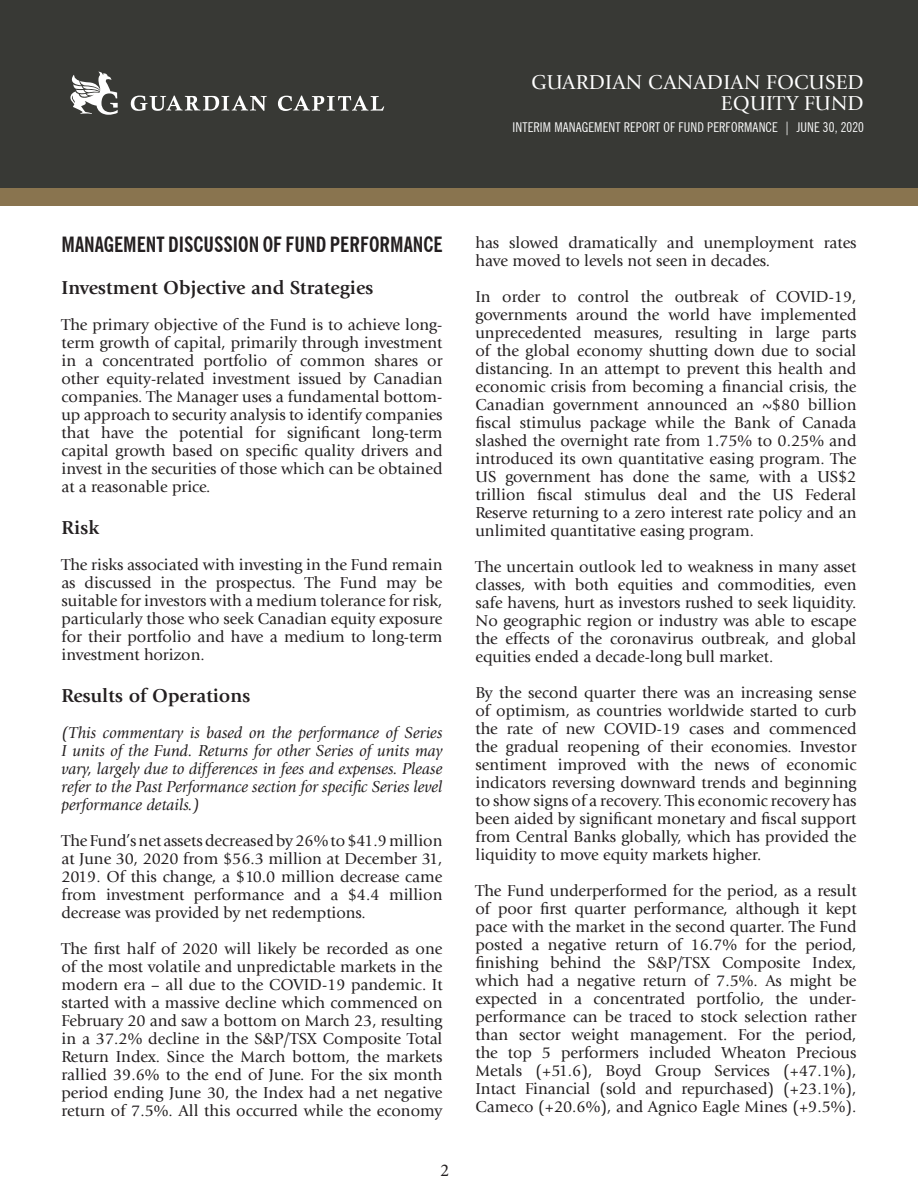
<style>
.page{position:relative;width:918px;height:1188px;background:#fff}
.page>*{position:absolute;margin:0;border:0;box-sizing:border-box;transform-origin:0 0}
.t1{font:700 condensed 21px "News Gothic BT";color:#231f20}
.t2{font:21px "Giovanni Std";letter-spacing:.01em;color:#fff}
.t3{font:700 19.5px "Giovanni Std";color:#231f20}
.t4{font:18px "Minion Pro";color:#231f20}
.t5{font:16.5px/18px "Giovanni Std";color:#231f20;text-align:justify}
.t6{font:italic 16.5px/18px "Giovanni Std";color:#231f20;text-align:justify}
.t7{font:condensed 13.5px "News Gothic BT";letter-spacing:.01em;color:#fff}
</style>
<div class="page">
<div style="left:0;top:0;width:918px;height:189px;background:#383935"></div>
<div style="left:0;top:188px;width:918px;height:17px;background:#89744f"></div>
<svg style="left:70px;top:71px;width:48px;height:44px"></svg>
<svg style="left:131px;top:96px;width:136px;height:15px"></svg>
<svg style="left:278px;top:96px;width:106px;height:15px"></svg>
<p class="t2" style="left:531px;top:70px;width:334px">GUARDIAN CANADIAN FOCUSED</p>
<p class="t2" style="left:721px;top:91px;width:145px">EQUITY FUND</p>
<p class="t7" style="left:512px;top:119px;width:353px">INTERIM MANAGEMENT REPORT OF FUND PERFORMANCE | JUNE 30, 2020</p>
<p class="t1" style="left:62px;top:232px;width:383px">MANAGEMENT DISCUSSION OF FUND PERFORMANCE</p>
<p class="t3" style="left:62px;top:277px;width:313px">Investment Objective and Strategies</p>
<p class="t5" style="left:62px;top:316px;width:383px">The primary objective of the Fund is to achieve long&shy;term growth of capital, primarily through investment in a concentrated portfolio of common shares or other equity-related investment issued by Canadian companies. The Manager uses a fundamental bottom&shy;up approach to security analysis to identify companies that have the potential for significant long-term capital growth based on specific quality drivers and invest in the securities of those which can be obtained at a reasonable price.</p>
<p class="t3" style="left:62px;top:517px;width:39px">Risk</p>
<p class="t5" style="left:62px;top:556px;width:382px">The risks associated with investing in the Fund remain as discussed in the prospectus. The Fund may be suitable for investors with a medium tolerance for risk, particularly those who seek Canadian equity exposure for their portfolio and have a medium to long-term investment horizon.</p>
<p class="t3" style="left:62px;top:685px;width:190px">Results of Operations</p>
<p class="t6" style="left:62px;top:724px;width:383px">(This commentary is based on the performance of Series I units of the Fund. Returns for other Series of units may vary, largely due to differences in fees and expenses. Please refer to the Past Performance section for specific Series level performance details.)</p>
<p class="t5" style="left:62px;top:832px;width:383px">The Fund’s net assets decreased by 26% to $41.9 million at June 30, 2020 from $56.3 million at December 31, 2019. Of this change, a $10.0 million decrease came from investment performance and a $4.4 million decrease was provided by net redemptions.</p>
<p class="t5" style="left:62px;top:940px;width:383px">The first half of 2020 will likely be recorded as one of the most volatile and unpredictable markets in the modern era – all due to the COVID-19 pandemic. It started with a massive decline which commenced on February 20 and saw a bottom on March 23, resulting in a 37.2% decline in the S&amp;P/TSX Composite Total Return Index. Since the March bottom, the markets rallied 39.6% to the end of June. For the six month period ending June 30, the Index had a net negative return of 7.5%. All this occurred while the economy</p>
<p class="t4" style="left:440px;top:1158px;width:10px">2</p>
<p class="t5" style="left:476px;top:234px;width:382px">has slowed dramatically and unemployment rates have moved to levels not seen in decades.</p>
<p class="t5" style="left:476px;top:288px;width:383px">In order to control the outbreak of COVID-19, governments around the world have implemented unprecedented measures, resulting in large parts of the global economy shutting down due to social distancing. In an attempt to prevent this health and economic crisis from becoming a financial crisis, the Canadian government announced an ~$80 billion fiscal stimulus package while the Bank of Canada slashed the overnight rate from 1.75% to 0.25% and introduced its own quantitative easing program. The US government has done the same, with a US$2 trillion fiscal stimulus deal and the US Federal Reserve returning to a zero interest rate policy and an unlimited quantitative easing program.</p>
<p class="t5" style="left:476px;top:558px;width:383px">The uncertain outlook led to weakness in many asset classes, with both equities and commodities, even safe havens, hurt as investors rushed to seek liquidity.<br>No geographic region or industry was able to escape the effects of the coronavirus outbreak, and global equities ended a decade-long bull market.</p>
<p class="t5" style="left:476px;top:684px;width:383px">By the second quarter there was an increasing sense of optimism, as countries worldwide started to curb the rate of new COVID-19 cases and commenced the gradual reopening of their economies. Investor sentiment improved with the news of economic indicators reversing downward trends and beginning to show signs of a recovery. This economic recovery has been aided by significant monetary and fiscal support from Central Banks globally, which has provided the liquidity to move equity markets higher.</p>
<p class="t5" style="left:476px;top:882px;width:383px">The Fund underperformed for the period, as a result of poor first quarter performance, although it kept pace with the market in the second quarter. The Fund posted a negative return of 16.7% for the period, finishing behind the S&amp;P/TSX Composite Index, which had a negative return of 7.5%. As might be expected in a concentrated portfolio, the under&shy;performance can be traced to stock selection rather than sector weight management. For the period, the top 5 performers included Wheaton Precious Metals (+51.6), Boyd Group Services (+47.1%), Intact Financial (sold and repurchased) (+23.1%), Cameco (+20.6%), and Agnico Eagle Mines (+9.5%).</p>
</div>
